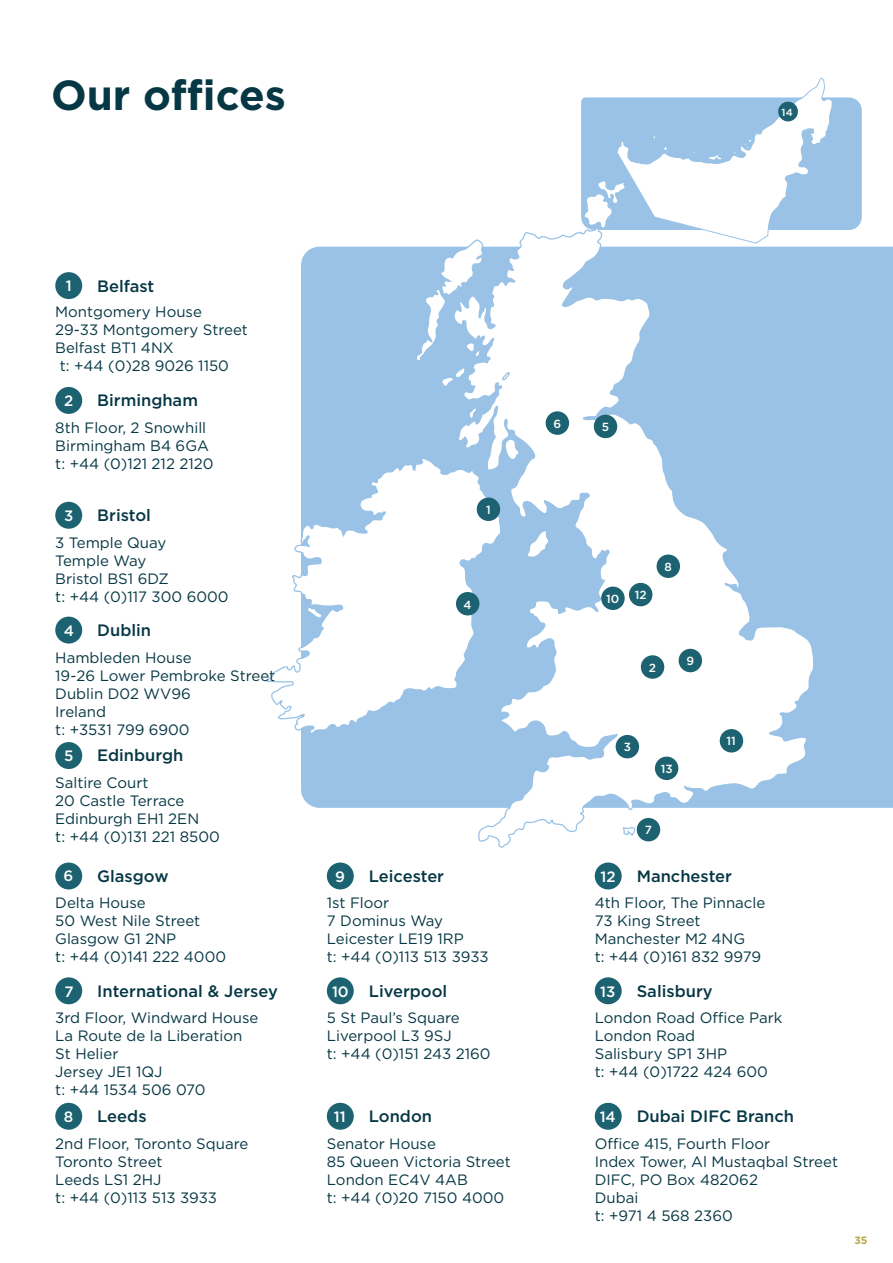
<style>
.page{position:relative;width:893px;height:1263px;background:#fff}
.page>*{position:absolute;margin:0;border:0;box-sizing:border-box;transform-origin:0 0}
.t1{font:700 42px "Gotham";color:#063744}
.t2{font:500 16.5px "Gotham";color:#063744}
.t3{font:15px/18px "Gotham";color:#063744}
.t4{font:500 15px "Gotham";color:#fff}
.t5{font:500 11.7px "Gotham";color:#fff}
.t6{font:700 10.5px "Gotham";color:#baa848}
.t7{font:500 10.35px "Gotham";color:#fff}
</style>
<div class="page">
<div style="left:55px;top:862px;width:27px;height:27px;background:#1c6271;border-radius:50%"></div>
<div style="left:327px;top:862px;width:27px;height:27px;background:#1c6271;border-radius:50%"></div>
<div style="left:595px;top:862px;width:27px;height:27px;background:#1c6271;border-radius:50%"></div>
<div style="left:55px;top:977px;width:27px;height:27px;background:#1c6271;border-radius:50%"></div>
<div style="left:327px;top:977px;width:27px;height:27px;background:#1c6271;border-radius:50%"></div>
<div style="left:595px;top:977px;width:27px;height:27px;background:#1c6271;border-radius:50%"></div>
<div style="left:55px;top:1103px;width:27px;height:27px;background:#1c6271;border-radius:50%"></div>
<div style="left:327px;top:1103px;width:27px;height:27px;background:#1c6271;border-radius:50%"></div>
<div style="left:595px;top:1103px;width:27px;height:27px;background:#1c6271;border-radius:50%"></div>
<div style="left:301px;top:247px;width:592px;height:561px;background:#99c2e6"></div>
<svg style="left:266px;top:456px;width:187px;height:279px"></svg>
<svg style="left:453px;top:232px;width:362px;height:616px"></svg>
<svg style="left:501px;top:372px;width:10px;height:9px"></svg>
<svg style="left:525px;top:530px;width:25px;height:50px"></svg>
<svg style="left:503px;top:438px;width:18px;height:23px"></svg>
<svg style="left:467px;top:406px;width:11px;height:14px"></svg>
<svg style="left:414px;top:238px;width:70px;height:150px"></svg>
<svg style="left:306px;top:606px;width:18px;height:13px"></svg>
<svg style="left:621px;top:826px;width:15px;height:19px"></svg>
<div style="left:477px;top:497px;width:23px;height:24px;background:#1c6271;border-radius:50%"></div>
<div style="left:641px;top:655px;width:23px;height:24px;background:#1c6271;border-radius:50%"></div>
<div style="left:616px;top:735px;width:23px;height:23px;background:#1c6271;border-radius:50%"></div>
<div style="left:456px;top:592px;width:23px;height:23px;background:#1c6271;border-radius:50%"></div>
<div style="left:594px;top:415px;width:23px;height:23px;background:#1c6271;border-radius:50%"></div>
<div style="left:546px;top:411px;width:23px;height:24px;background:#1c6271;border-radius:50%"></div>
<div style="left:637px;top:818px;width:23px;height:23px;background:#1c6271;border-radius:50%"></div>
<div style="left:657px;top:554px;width:23px;height:24px;background:#1c6271;border-radius:50%"></div>
<div style="left:679px;top:649px;width:23px;height:23px;background:#1c6271;border-radius:50%"></div>
<div style="left:601px;top:587px;width:24px;height:23px;background:#1c6271;border-radius:50%"></div>
<div style="left:720px;top:729px;width:23px;height:23px;background:#1c6271;border-radius:50%"></div>
<div style="left:629px;top:583px;width:23px;height:23px;background:#1c6271;border-radius:50%"></div>
<div style="left:655px;top:757px;width:23px;height:23px;background:#1c6271;border-radius:50%"></div>
<div style="left:55px;top:272px;width:27px;height:27px;background:#1c6271;border-radius:50%"></div>
<div style="left:55px;top:387px;width:27px;height:27px;background:#1c6271;border-radius:50%"></div>
<div style="left:55px;top:502px;width:27px;height:27px;background:#1c6271;border-radius:50%"></div>
<div style="left:55px;top:617px;width:27px;height:26px;background:#1c6271;border-radius:50%"></div>
<div style="left:55px;top:742px;width:27px;height:27px;background:#1c6271;border-radius:50%"></div>
<svg style="left:581px;top:77px;width:281px;height:167px"></svg>
<div style="left:778px;top:102px;width:20px;height:19px;background:#1c6271;border-radius:50%"></div>
<h1 class="t1" style="left:51px;top:67px;width:236px">Our offices</h1>
<p class="t7" style="left:781px;top:105px;width:13px">14</p>
<p class="t2" style="left:97px;top:275px;width:59px">Belfast</p>
<p class="t3" style="left:55px;top:302px;width:148px">Montgomery House</p>
<p class="t3" style="left:55px;top:320px;width:194px">29-33 Montgomery Street</p>
<p class="t3" style="left:55px;top:338px;width:120px">Belfast BT1 4NX</p>
<p class="t3" style="left:60px;top:356px;width:171px">t: +44 (0)28 9026 1150</p>
<p class="t2" style="left:97px;top:390px;width:102px">Birmingham</p>
<p class="t3" style="left:55px;top:418px;width:160px">8th Floor, 2 Snowhill<br>Birmingham B4 6GA t: +44 (0)121 212 2120</p>
<p class="t2" style="left:97px;top:505px;width:55px">Bristol</p>
<p class="t3" style="left:55px;top:533px;width:175px">3 Temple Quay<br>Temple Way<br>Bristol BS1 6DZ<br>t: +44 (0)117 300 6000</p>
<p class="t2" style="left:97px;top:619px;width:55px">Dublin</p>
<p class="t3" style="left:55px;top:648px;width:222px">Hambleden House<br>19-26 Lower Pembroke Street<br>Dublin D02 WV96<br>Ireland<br>t: +3531 799 6900</p>
<p class="t2" style="left:97px;top:745px;width:88px">Edinburgh</p>
<p class="t3" style="left:55px;top:773px;width:166px">Saltire Court<br>20 Castle Terrace<br>Edinburgh EH1 2EN<br>t: +44 (0)131 221 8500</p>
<p class="t4" style="left:66px;top:276px;width:7px">1</p>
<p class="t4" style="left:64px;top:391px;width:11px">2</p>
<p class="t4" style="left:64px;top:506px;width:11px">3</p>
<p class="t4" style="left:64px;top:620px;width:12px">4</p>
<p class="t4" style="left:64px;top:746px;width:11px">5</p>
<p class="t2" style="left:97px;top:865px;width:73px">Glasgow</p>
<p class="t3" style="left:55px;top:894px;width:172px">Delta House<br>50 West Nile Street<br>Glasgow G1 2NP<br>t: +44 (0)141 222 4000</p>
<p class="t4" style="left:64px;top:866px;width:11px">6</p>
<p class="t2" style="left:97px;top:980px;width:182px">International &amp; Jersey</p>
<p class="t3" style="left:55px;top:1009px;width:205px">3rd Floor, Windward House<br>La Route de la Liberation<br>St Helier<br>Jersey JE1 1QJ<br>t: +44 1534 506 070</p>
<p class="t4" style="left:64px;top:981px;width:11px">7</p>
<p class="t2" style="left:97px;top:1105px;width:51px">Leeds</p>
<p class="t3" style="left:55px;top:1134px;width:195px">2nd Floor, Toronto Square<br>Toronto Street<br>Leeds LS1 2HJ<br>t: +44 (0)113 513 3933</p>
<p class="t4" style="left:64px;top:1107px;width:11px">8</p>
<p class="t5" style="left:553px;top:416px;width:9px">6</p>
<p class="t5" style="left:602px;top:419px;width:9px">5</p>
<p class="t5" style="left:486px;top:502px;width:6px">1</p>
<p class="t5" style="left:664px;top:559px;width:9px">8</p>
<p class="t5" style="left:463px;top:597px;width:10px">4</p>
<p class="t5" style="left:606px;top:591px;width:15px">10</p>
<p class="t5" style="left:635px;top:587px;width:13px">12</p>
<p class="t5" style="left:649px;top:660px;width:9px">2</p>
<p class="t5" style="left:686px;top:653px;width:9px">9</p>
<p class="t5" style="left:624px;top:739px;width:9px">3</p>
<p class="t5" style="left:727px;top:734px;width:11px">11</p>
<p class="t5" style="left:661px;top:761px;width:13px">13</p>
<p class="t5" style="left:645px;top:822px;width:9px">7</p>
<p class="t2" style="left:369px;top:865px;width:77px">Leicester</p>
<p class="t3" style="left:327px;top:894px;width:163px">1st Floor<br>7 Dominus Way<br>Leicester LE19 1RP<br>t: +44 (0)113 513 3933</p>
<p class="t4" style="left:335px;top:867px;width:11px">9</p>
<p class="t2" style="left:637px;top:865px;width:97px">Manchester</p>
<p class="t3" style="left:595px;top:894px;width:172px">4th Floor, The Pinnacle<br>73 King Street<br>Manchester M2 4NG<br>t: +44 (0)161 832 9979</p>
<p class="t4" style="left:600px;top:867px;width:17px">12</p>
<p class="t2" style="left:369px;top:980px;width:80px">Liverpool</p>
<p class="t3" style="left:327px;top:1009px;width:165px">5 St Paul’s Square<br>Liverpool L3 9SJ<br>t: +44 (0)151 243 2160</p>
<p class="t4" style="left:332px;top:981px;width:18px">10</p>
<p class="t2" style="left:637px;top:980px;width:77px">Salisbury</p>
<p class="t3" style="left:595px;top:1009px;width:189px">London Road Office Park<br>London Road<br>Salisbury SP1 3HP<br>t: +44 (0)1722 424 600</p>
<p class="t4" style="left:600px;top:982px;width:17px">13</p>
<p class="t2" style="left:369px;top:1105px;width:65px">London</p>
<p class="t3" style="left:327px;top:1134px;width:185px">Senator House<br>85 Queen Victoria Street<br>London EC4V 4AB<br>t: +44 (0)20 7150 4000</p>
<p class="t4" style="left:334px;top:1107px;width:13px">11</p>
<p class="t2" style="left:637px;top:1105px;width:159px">Dubai DIFC Branch</p>
<p class="t3" style="left:595px;top:1134px;width:245px">Office 415, Fourth Floor<br>Index Tower, Al Mustaqbal Street<br>DIFC, PO Box 482062<br>Dubai<br>t: +971 4 568 2360</p>
<p class="t4" style="left:600px;top:1107px;width:18px">14</p>
<p class="t6" style="left:854px;top:1233px;width:15px">35</p>
</div>
